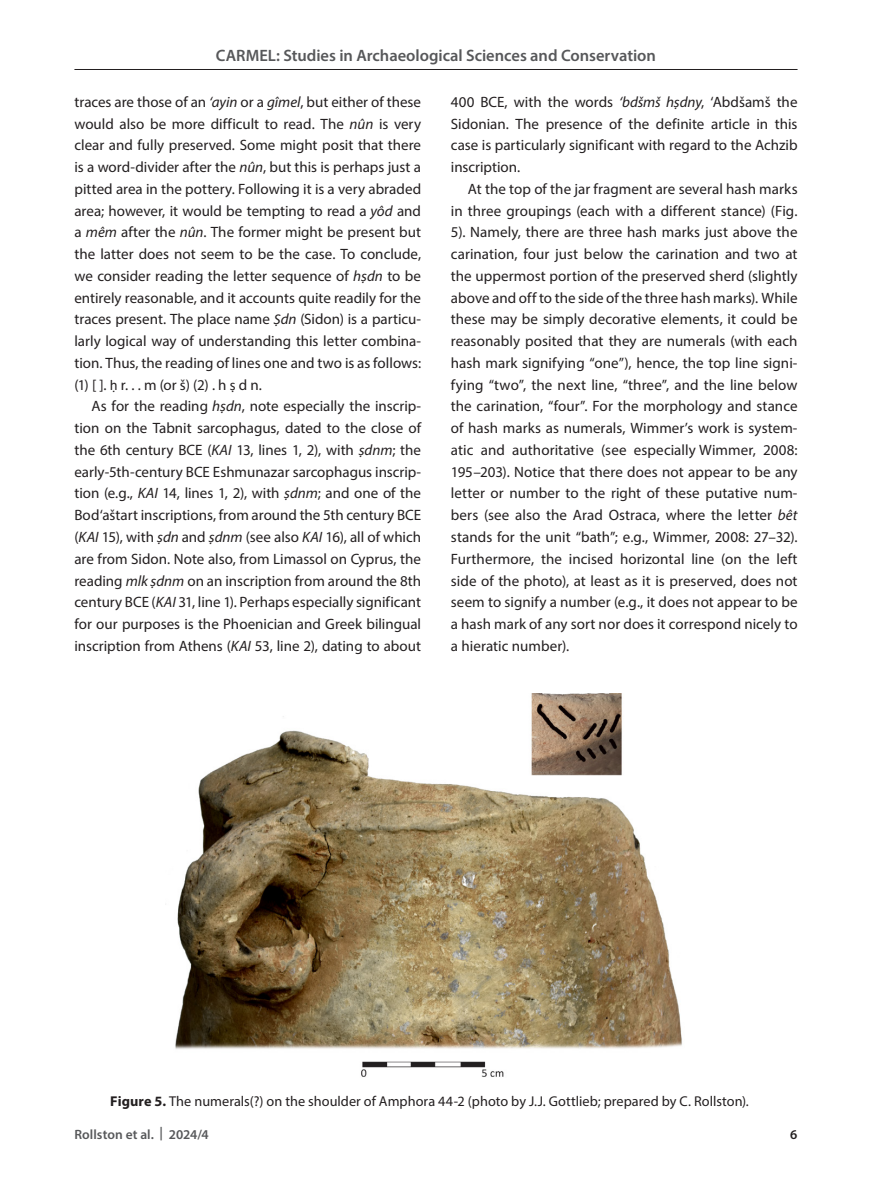
<style>
.page{position:relative;width:872px;height:1191px;background:#fff}
.page>*{position:absolute;margin:0;border:0;box-sizing:border-box;transform-origin:0 0}
.t1{font:600 16.5px "Myriad Pro";color:#57585a}
.Indent_Regular{font:15px/21.8px "Myriad Pro";color:#231f20;text-align:justify}
.Captions{font:14.25px "Myriad Pro";letter-spacing:.005em;color:#231f20}
.t2{font:600 13.5px "Myriad Pro";letter-spacing:.005em;color:#57585a}
.t3{font:600 13.5px "Myriad Pro";color:#231f20}
.s1{font-style:italic}
.s2{font-family:"Calibri";font-style:italic}
.s3{font-family:"Calibri"}
.s4{font-weight:700}
</style>
<div class="page">
<hr style="left:74px;top:69px;width:723px;height:1px;background:#231f20">
<img style="left:175px;top:694px;width:507px;height:383px">
<p class="t1" style="left:216px;top:45px;width:441px">CARMEL: Studies in Archaeological Sciences and Conservation</p>
<p class="Indent_Regular" style="left:74px;top:91px;width:348px">traces are those of an <span class="s1">‘ayin</span> or a <span class="s1">gîmel</span>, but either of these would also be more difficult to read. The <span class="s1">nûn</span> is very clear and fully preserved. Some might posit that there is a word-divider after the <span class="s1">nûn</span>, but this is perhaps just a pitted area in the pottery. Following it is a very abraded area; however, it would be tempting to read a <span class="s1">yôd</span> and a <span class="s1">mêm</span> after the <span class="s1">nûn</span>. The former might be present but the latter does not seem to be the case. To conclude, we consider reading the letter sequence of <span class="s1">h</span><span class="s2">ṣ</span><span class="s1">dn</span> to be entirely reasonable, and it accounts quite readily for the traces present. The place name <span class="s2">Ṣ</span><span class="s1">dn</span> (Sidon) is a particu&shy;larly logical way of understanding this letter combina&shy;tion. Thus, the reading of lines one and two is as follows: (1) [ ]. <span class="s3">ḥ</span> r. . . m (or š) (2) . h <span class="s3">ṣ</span> d n.</p>
<p class="Indent_Regular" style="left:74px;top:395px;width:348px;text-indent:17px">As for the reading <span class="s1">h</span><span class="s2">ṣ</span><span class="s1">dn</span>, note especially the inscrip&shy;tion on the Tabnit sarcophagus, dated to the close of the 6th century BCE (<span class="s1">KAI</span> 13, lines 1, 2), with <span class="s2">ṣ</span><span class="s1">dnm</span>; the early-5th-century BCE Eshmunazar sarcophagus inscrip&shy;tion (e.g., <span class="s1">KAI</span> 14, lines 1, 2), with <span class="s2">ṣ</span><span class="s1">dnm</span>; and one of the Bod‘aštart inscriptions, from around the 5th century BCE (<span class="s1">KAI</span> 15), with <span class="s2">ṣ</span><span class="s1">dn</span> and <span class="s2">ṣ</span><span class="s1">dnm</span> (see also <span class="s1">KAI</span> 16), all of which are from Sidon. Note also, from Limassol on Cyprus, the reading <span class="s1">mlk</span> <span class="s2">ṣ</span><span class="s1">dnm</span> on an inscription from around the 8th century BCE (<span class="s1">KAI</span> 31, line 1). Perhaps especially significant for our purposes is the Phoenician and Greek bilingual inscription from Athens (<span class="s1">KAI</span> 53, line 2), dating to about</p>
<p class="Indent_Regular" style="left:451px;top:91px;width:348px">400 BCE, with the words <span class="s1">‘bdšmš h</span><span class="s2">ṣ</span><span class="s1">dny</span>, ‘Abdšamš the Sidonian. The presence of the definite article in this case is particularly significant with regard to the Achzib inscription.</p>
<p class="Indent_Regular" style="left:451px;top:178px;width:348px;text-indent:17px">At the top of the jar fragment are several hash marks in three groupings (each with a different stance) (Fig.<br>5). Namely, there are three hash marks just above the carination, four just below the carination and two at the uppermost portion of the preserved sherd (slightly above and off to the side of the three hash marks). While these may be simply decorative elements, it could be reasonably posited that they are numerals (with each hash mark signifying “one”), hence, the top line signi&shy;fying “two”, the next line, “three”, and the line below the carination, “four”. For the morphology and stance of hash marks as numerals, Wimmer’s work is system&shy;atic and authoritative (see especially Wimmer, 2008:<br>195–203). Notice that there does not appear to be any letter or number to the right of these putative num&shy;bers (see also the Arad Ostraca, where the letter <span class="s1">bêt </span>stands for the unit “bath”; e.g., Wimmer, 2008: 27–32).<br>Furthermore, the incised horizontal line (on the left side of the photo), at least as it is preserved, does not seem to signify a number (e.g., it does not appear to be a hash mark of any sort nor does it correspond nicely to a hieratic number).</p>
<p class="Captions" style="left:110px;top:1092px;width:640px"><span class="s4">Figure 5.</span> The numerals(?) on the shoulder of Amphora 44-2 (photo by J.J. Gottlieb; prepared by C. Rollston).</p>
<p class="t2" style="left:74px;top:1125px;width:136px">Rollston et al. | 2024/4</p>
<p class="t3" style="left:790px;top:1125px;width:9px">6</p>
</div>
